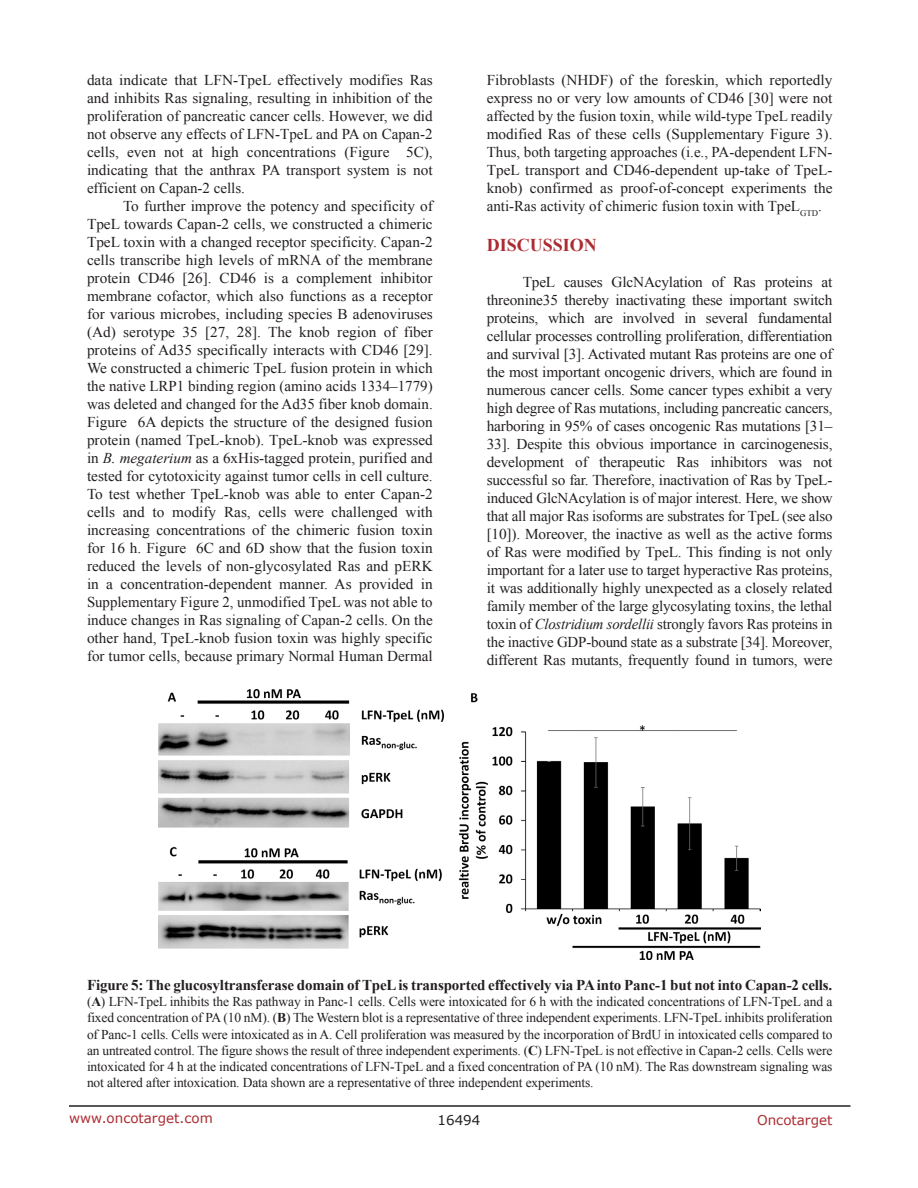
<style>
.page{position:relative;width:918px;height:1188px;background:#fff}
.page>*{position:absolute;margin:0;border:0;box-sizing:border-box;transform-origin:0 0}
.Heading{font:700 18px "Times New Roman";color:#ac2b31}
.BodyText{font:15px/18px "Times New Roman";color:#231f20;text-align:justify}
.FigureText{font:700 15px "Times New Roman";letter-spacing:-.01em;color:#231f20}
.FigureText-2{font:13.5px/16.2px "Times New Roman";letter-spacing:-.01em;color:#231f20;text-align:justify}
.t1{font:13.5px "Verdana";color:#ac2b31}
.t2{font:13.5px "Verdana";color:#231f20}
.s1{font-style:italic}
.s2{font-weight:700}
</style>
<div class="page">
<hr style="left:69px;top:1105px;width:781px;height:2px;background:#231f20">
<img style="left:159px;top:690px;width:602px;height:270px">
<p class="BodyText" style="left:87px;top:71px;width:347px">data indicate that LFN-TpeL effectively modifies Ras and inhibits Ras signaling, resulting in inhibition of the proliferation of pancreatic cancer cells. However, we did not observe any effects of LFN-TpeL and PA on Capan-2 cells, even not at high concentrations (Figure 5C), indicating that the anthrax PA transport system is not efficient on Capan-2 cells.</p>
<p class="BodyText" style="left:87px;top:197px;width:347px;text-indent:36px">To further improve the potency and specificity of TpeL towards Capan-2 cells, we constructed a chimeric TpeL toxin with a changed receptor specificity. Capan-2 cells transcribe high levels of mRNA of the membrane protein CD46 [26]. CD46 is a complement inhibitor membrane cofactor, which also functions as a receptor for various microbes, including species B adenoviruses (Ad) serotype 35 [27, 28]. The knob region of fiber proteins of Ad35 specifically interacts with CD46 [29].<br>We constructed a chimeric TpeL fusion protein in which the native LRP1 binding region (amino acids 1334–1779) was deleted and changed for the Ad35 fiber knob domain.<br>Figure 6A depicts the structure of the designed fusion protein (named TpeL-knob). TpeL-knob was expressed in <span class="s1">B. megaterium</span> as a 6xHis-tagged protein, purified and tested for cytotoxicity against tumor cells in cell culture.<br>To test whether TpeL-knob was able to enter Capan-2 cells and to modify Ras, cells were challenged with increasing concentrations of the chimeric fusion toxin for 16 h. Figure 6C and 6D show that the fusion toxin reduced the levels of non-glycosylated Ras and pERK in a concentration-dependent manner. As provided in Supplementary Figure 2, unmodified TpeL was not able to induce changes in Ras signaling of Capan-2 cells. On the other hand, TpeL-knob fusion toxin was highly specific for tumor cells, because primary Normal Human Dermal</p>
<p class="BodyText" style="left:487px;top:71px;width:347px">Fibroblasts (NHDF) of the foreskin, which reportedly express no or very low amounts of CD46 [30] were not affected by the fusion toxin, while wild-type TpeL readily modified Ras of these cells (Supplementary Figure 3).<br>Thus, both targeting approaches (i.e., PA-dependent LFN-TpeL transport and CD46-dependent up-take of TpeL&shy;knob) confirmed as proof-of-concept experiments the anti-Ras activity of chimeric fusion toxin with TpeL<sub>GTD</sub>.</p>
<p class="Heading" style="left:487px;top:233px;width:112px">DISCUSSION</p>
<p class="BodyText" style="left:487px;top:273px;width:347px;text-indent:36px">TpeL causes GlcNAcylation of Ras proteins at threonine35 thereby inactivating these important switch proteins, which are involved in several fundamental cellular processes controlling proliferation, differentiation and survival [3]. Activated mutant Ras proteins are one of the most important oncogenic drivers, which are found in numerous cancer cells. Some cancer types exhibit a very high degree of Ras mutations, including pancreatic cancers, harboring in 95% of cases oncogenic Ras mutations [31– 33]. Despite this obvious importance in carcinogenesis, development of therapeutic Ras inhibitors was not successful so far. Therefore, inactivation of Ras by TpeL&shy;induced GlcNAcylation is of major interest. Here, we show that all major Ras isoforms are substrates for TpeL (see also [10]). Moreover, the inactive as well as the active forms of Ras were modified by TpeL. This finding is not only important for a later use to target hyperactive Ras proteins, it was additionally highly unexpected as a closely related family member of the large glycosylating toxins, the lethal toxin of <span class="s1">Clostridium sordellii</span> strongly favors Ras proteins in the inactive GDP-bound state as a substrate [34]. Moreover, different Ras mutants, frequently found in tumors, were</p>
<p class="FigureText" style="left:87px;top:975px;width:747px">Figure 5: The glucosyltransferase domain of TpeL is transported effectively via PA into Panc-1 but not into Capan-2 cells.</p>
<p class="FigureText-2" style="left:87px;top:993px;width:747px">(<span class="s2">A</span>) LFN-TpeL inhibits the Ras pathway in Panc-1 cells. Cells were intoxicated for 6 h with the indicated concentrations of LFN-TpeL and a fixed concentration of PA (10 nM). (<span class="s2">B</span>) The Western blot is a representative of three independent experiments. LFN-TpeL inhibits proliferation of Panc-1 cells. Cells were intoxicated as in A. Cell proliferation was measured by the incorporation of BrdU in intoxicated cells compared to an untreated control. The figure shows the result of three independent experiments. (<span class="s2">C</span>) LFN-TpeL is not effective in Capan-2 cells. Cells were intoxicated for 4 h at the indicated concentrations of LFN-TpeL and a fixed concentration of PA (10 nM). The Ras downstream signaling was not altered after intoxication. Data shown are a representative of three independent experiments.</p>
<p class="t1" style="left:69px;top:1109px;width:145px">www.oncotarget.com</p>
<p class="t2" style="left:438px;top:1111px;width:44px">16494</p>
<p class="t1" style="left:757px;top:1111px;width:77px">Oncotarget</p>
</div>
